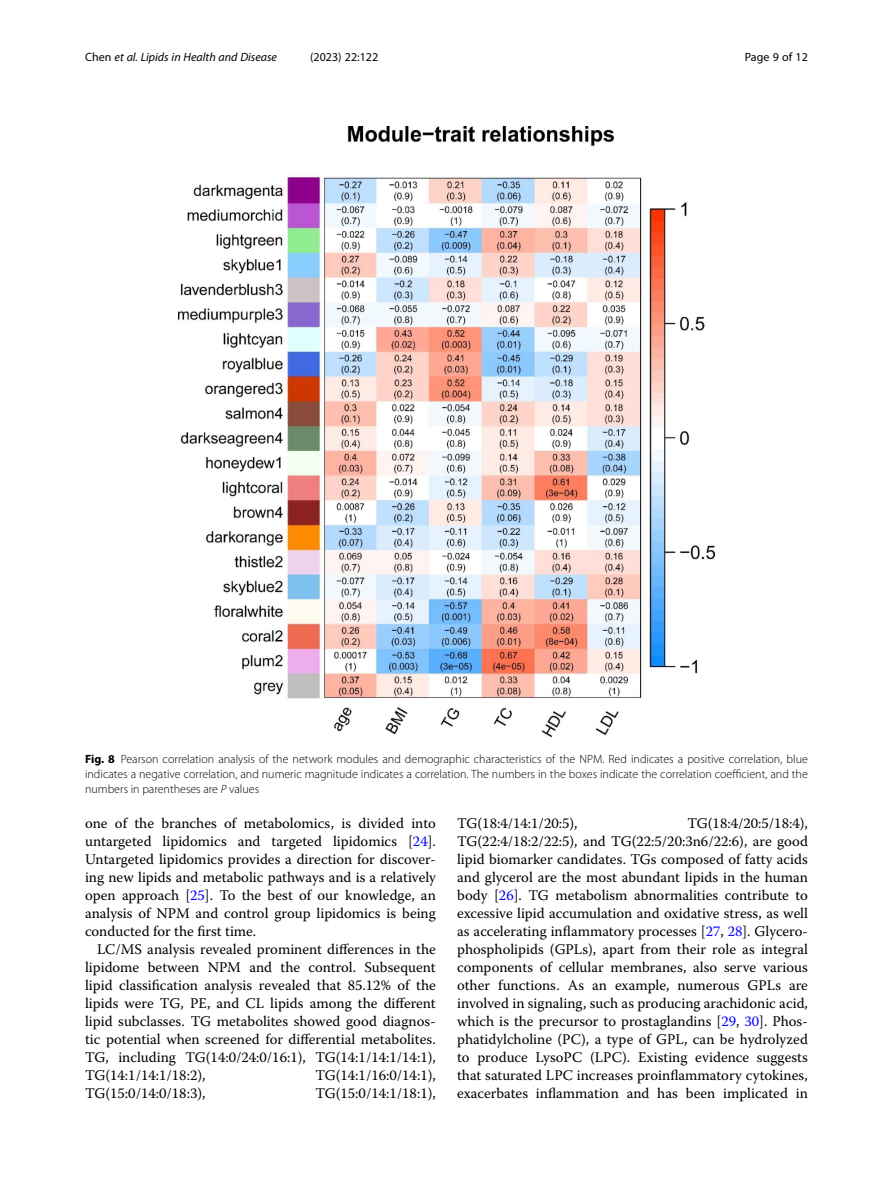
<style>
.page{position:relative;width:893px;height:1191px;background:#fff}
.page>*{position:absolute;margin:0;border:0;box-sizing:border-box;transform-origin:0 0}
.Body_Text_Indent{font:14.7px/18px "Warnock Pro";color:#000;text-align:justify}
.Body_Text{font:14.7px/18px "Warnock Pro";color:#000;text-align:justify}
.Figure_Caption{font:300 12px/15px "Myriad Pro";color:#000;text-align:justify}
.t1{font:italic 12px "Myriad Pro";color:#000}
.t2{font:12px "Myriad Pro";color:#000}
.s1{font-style:normal}
.s2{font-weight:700}
.s3{font-style:italic}
.s4{color:#00f}
</style>
<div class="page">
<img style="left:178px;top:126px;width:536px;height:610px">
<p class="t1" style="left:85px;top:50px;width:194px"><span class="s1">Chen</span> et al. Lipids in Health and Disease</p>
<p class="t2" style="left:310px;top:50px;width:70px">(2023) 22:122</p>
<p class="t2" style="left:745px;top:50px;width:65px">Page 9 of 12</p>
<p class="Figure_Caption" style="left:85px;top:752px;width:724px"><span class="s2">Fig. 8</span> Pearson correlation analysis of the network modules and demographic characteristics of the NPM. Red indicates a positive correlation, blue indicates a negative correlation, and numeric magnitude indicates a correlation. The numbers in the boxes indicate the correlation coefficient, and the numbers in parentheses are <span class="s3">P</span> values</p>
<p class="Body_Text" style="left:85px;top:814px;width:352px">one of the branches of metabolomics, is divided into untargeted lipidomics and targeted lipidomics [<span class="s4">24</span>].<br>Untargeted lipidomics provides a direction for discover&shy;ing new lipids and metabolic pathways and is a relatively open approach [<span class="s4">25</span>]. To the best of our knowledge, an analysis of NPM and control group lipidomics is being conducted for the first time.</p>
<p class="Body_Text_Indent" style="left:85px;top:940px;width:352px;text-indent:12px">LC/MS analysis revealed prominent differences in the lipidome between NPM and the control. Subsequent lipid classification analysis revealed that 85.12% of the lipids were TG, PE, and CL lipids among the different lipid subclasses. TG metabolites showed good diagnos&shy;tic potential when screened for differential metabolites.<br>TG, including TG(14:0/24:0/16:1), TG(14:1/14:1/14:1), TG(14:1/14:1/18:2),</p>
<p class="Body_Text_Indent" style="left:315px;top:1066px;width:122px">TG(14:1/16:0/14:1),</p>
<p class="Body_Text_Indent" style="left:85px;top:1084px;width:122px">TG(15:0/14:0/18:3),</p>
<p class="Body_Text_Indent" style="left:315px;top:1084px;width:122px">TG(15:0/14:1/18:1),</p>
<p class="Body_Text_Indent" style="left:457px;top:814px;width:352px;text-indent:230px">TG(18:4/20:5/18:4), TG(22:4/18:2/22:5), and TG(22:5/20:3n6/22:6), are good lipid biomarker candidates. TGs composed of fatty acids and glycerol are the most abundant lipids in the human body [<span class="s4">26</span>]. TG metabolism abnormalities contribute to excessive lipid accumulation and oxidative stress, as well as accelerating inflammatory processes [<span class="s4">27</span>, <span class="s4">28</span>]. Glycero&shy;phospholipids (GPLs), apart from their role as integral components of cellular membranes, also serve various other functions. As an example, numerous GPLs are involved in signaling, such as producing arachidonic acid, which is the precursor to prostaglandins [<span class="s4">29</span>, <span class="s4">30</span>]. Phos&shy;phatidylcholine (PC), a type of GPL, can be hydrolyzed to produce LysoPC (LPC). Existing evidence suggests that saturated LPC increases proinflammatory cytokines, exacerbates inflammation and has been implicated in</p>
<p class="Body_Text_Indent" style="left:457px;top:814px;width:122px">TG(18:4/14:1/20:5),</p>
</div>
